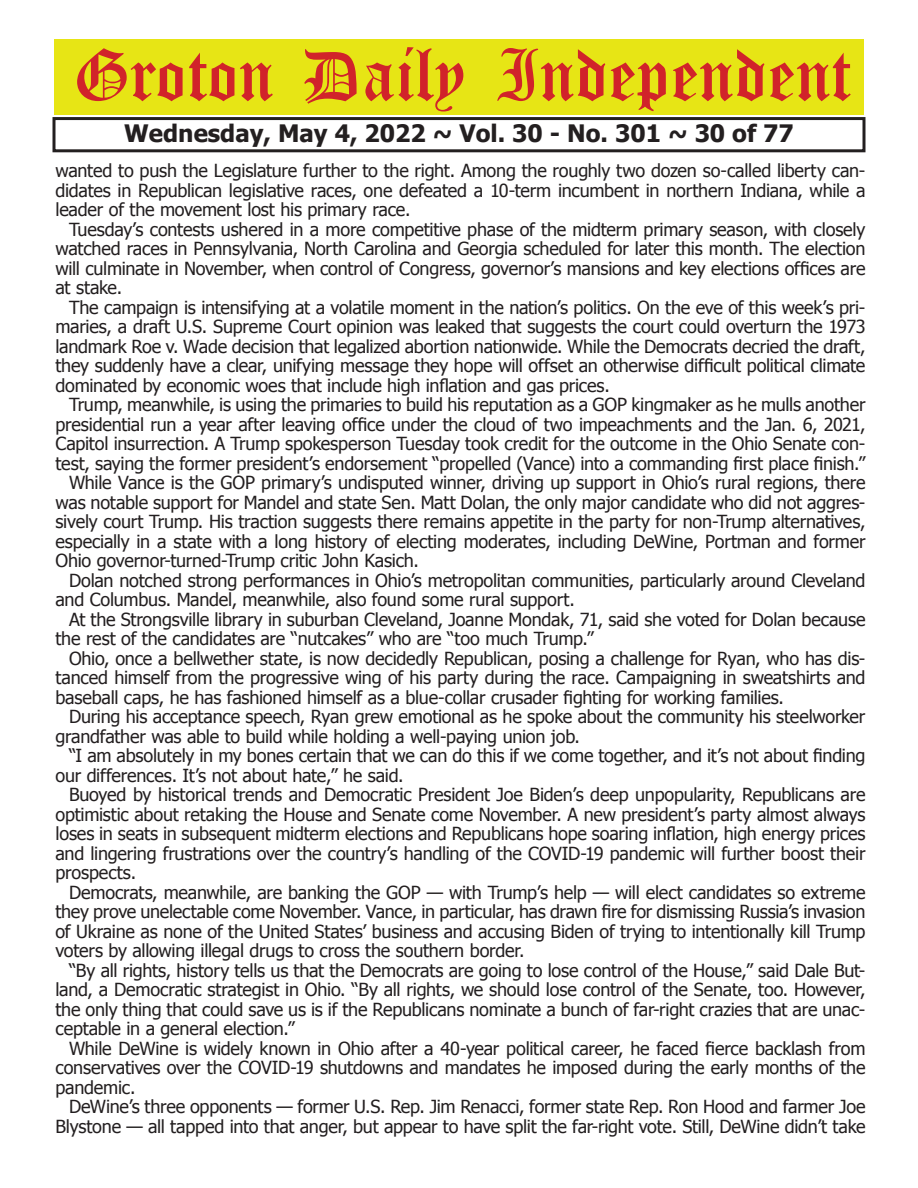
<style>
.page{position:relative;width:918px;height:1188px;background:#fff}
.page>*{position:absolute;margin:0;border:0;box-sizing:border-box;transform-origin:0 0}
.t1{font:54px "Old English Five";color:#d1232a}
.t2{font:700 24px "Tahoma";color:#231f20}
.t3{font:18px/19.5px "Tahoma";letter-spacing:-.015em;color:#231f20;text-align:justify}
</style>
<div class="page">
<div style="left:52px;top:117px;width:814px;height:35px;border:3px solid #231f20"></div>
<div style="left:54px;top:40px;width:810px;height:75px;background:#e7e515"></div>
<h1 class="t1" style="left:73px;top:50px;width:779px">Groton Daily Independent</h1>
<h2 class="t2" style="left:124px;top:116px;width:671px">Wednesday, May 4, 2022 ~ Vol. 30 - No. 301 ~ 30 of 77</h2>
<p class="t3" style="left:56px;top:160px;width:812px">wanted to push the Legislature further to the right. Among the roughly two dozen so-called liberty can&shy;didates in Republican legislative races, one defeated a 10-term incumbent in northern Indiana, while a leader of the movement lost his primary race.</p>
<p class="t3" style="left:56px;top:219px;width:812px;text-indent:14px">Tuesday’s contests ushered in a more competitive phase of the midterm primary season, with closely watched races in Pennsylvania, North Carolina and Georgia scheduled for later this month. The election will culminate in November, when control of Congress, governor’s mansions and key elections offices are at stake.</p>
<p class="t3" style="left:56px;top:297px;width:812px;text-indent:14px">The campaign is intensifying at a volatile moment in the nation’s politics. On the eve of this week’s pri&shy;maries, a draft U.S. Supreme Court opinion was leaked that suggests the court could overturn the 1973 landmark Roe v. Wade decision that legalized abortion nationwide. While the Democrats decried the draft, they suddenly have a clear, unifying message they hope will offset an otherwise difficult political climate dominated by economic woes that include high inflation and gas prices.</p>
<p class="t3" style="left:69px;top:394px;width:798px">Trump, meanwhile, is using the primaries to build his reputation as a GOP kingmaker as he mulls another</p>
<p class="t3" style="left:56px;top:414px;width:811px">presidential run a year after leaving office under the cloud of two impeachments and the Jan. 6, 2021,</p>
<p class="t3" style="left:56px;top:433px;width:812px">Capitol insurrection. A Trump spokesperson Tuesday took credit for the outcome in the Ohio Senate con-</p>
<p class="t3" style="left:56px;top:453px;width:812px">test, saying the former president’s endorsement “propelled (Vance) into a commanding first place finish.”</p>
<p class="t3" style="left:69px;top:472px;width:798px">While Vance is the GOP primary’s undisputed winner, driving up support in Ohio’s rural regions, there</p>
<p class="t3" style="left:56px;top:492px;width:812px">was notable support for Mandel and state Sen. Matt Dolan, the only major candidate who did not aggres-</p>
<p class="t3" style="left:56px;top:511px;width:811px">sively court Trump. His traction suggests there remains appetite in the party for non-Trump alternatives,</p>
<p class="t3" style="left:56px;top:531px;width:812px">especially in a state with a long history of electing moderates, including DeWine, Portman and former</p>
<p class="t3" style="left:56px;top:550px;width:365px">Ohio governor-turned-Trump critic John Kasich.</p>
<p class="t3" style="left:69px;top:570px;width:798px">Dolan notched strong performances in Ohio’s metropolitan communities, particularly around Cleveland</p>
<p class="t3" style="left:56px;top:589px;width:521px">and Columbus. Mandel, meanwhile, also found some rural support.</p>
<p class="t3" style="left:69px;top:609px;width:798px">At the Strongsville library in suburban Cleveland, Joanne Mondak, 71, said she voted for Dolan because</p>
<p class="t3" style="left:56px;top:628px;width:540px">the rest of the candidates are “nutcakes” who are “too much Trump.”</p>
<p class="t3" style="left:69px;top:648px;width:798px">Ohio, once a bellwether state, is now decidedly Republican, posing a challenge for Ryan, who has dis-</p>
<p class="t3" style="left:56px;top:667px;width:812px">tanced himself from the progressive wing of his party during the race. Campaigning in sweatshirts and</p>
<p class="t3" style="left:56px;top:687px;width:730px">baseball caps, he has fashioned himself as a blue-collar crusader fighting for working families.</p>
<p class="t3" style="left:69px;top:706px;width:798px">During his acceptance speech, Ryan grew emotional as he spoke about the community his steelworker</p>
<p class="t3" style="left:56px;top:726px;width:526px">grandfather was able to build while holding a well-paying union job.</p>
<p class="t3" style="left:69px;top:745px;width:798px">“I am absolutely in my bones certain that we can do this if we come together, and it’s not about finding</p>
<p class="t3" style="left:56px;top:765px;width:350px">our differences. It’s not about hate,” he said.</p>
<p class="t3" style="left:69px;top:784px;width:798px">Buoyed by historical trends and Democratic President Joe Biden’s deep unpopularity, Republicans are</p>
<p class="t3" style="left:56px;top:804px;width:811px">optimistic about retaking the House and Senate come November. A new president’s party almost always</p>
<p class="t3" style="left:56px;top:823px;width:812px">loses in seats in subsequent midterm elections and Republicans hope soaring inflation, high energy prices</p>
<p class="t3" style="left:56px;top:843px;width:811px">and lingering frustrations over the country’s handling of the COVID-19 pandemic will further boost their</p>
<p class="t3" style="left:56px;top:862px;width:82px">prospects.</p>
<p class="t3" style="left:69px;top:882px;width:798px">Democrats, meanwhile, are banking the GOP — with Trump’s help — will elect candidates so extreme</p>
<p class="t3" style="left:56px;top:901px;width:812px">they prove unelectable come November. Vance, in particular, has drawn fire for dismissing Russia’s invasion</p>
<p class="t3" style="left:56px;top:921px;width:812px">of Ukraine as none of the United States’ business and accusing Biden of trying to intentionally kill Trump</p>
<p class="t3" style="left:56px;top:940px;width:471px">voters by allowing illegal drugs to cross the southern border.</p>
<p class="t3" style="left:69px;top:960px;width:798px">“By all rights, history tells us that the Democrats are going to lose control of the House,” said Dale But-</p>
<p class="t3" style="left:56px;top:979px;width:812px">land, a Democratic strategist in Ohio. “By all rights, we should lose control of the Senate, too. However,</p>
<p class="t3" style="left:56px;top:999px;width:812px">the only thing that could save us is if the Republicans nominate a bunch of far-right crazies that are unac-</p>
<p class="t3" style="left:56px;top:1018px;width:241px">ceptable in a general election.”</p>
<p class="t3" style="left:69px;top:1038px;width:798px">While DeWine is widely known in Ohio after a 40-year political career, he faced fierce backlash from</p>
<p class="t3" style="left:56px;top:1057px;width:811px">conservatives over the COVID-19 shutdowns and mandates he imposed during the early months of the</p>
<p class="t3" style="left:56px;top:1077px;width:82px">pandemic.</p>
<p class="t3" style="left:69px;top:1096px;width:798px">DeWine’s three opponents — former U.S. Rep. Jim Renacci, former state Rep. Ron Hood and farmer Joe</p>
<p class="t3" style="left:56px;top:1116px;width:812px">Blystone — all tapped into that anger, but appear to have split the far-right vote. Still, DeWine didn’t take</p>
</div>
